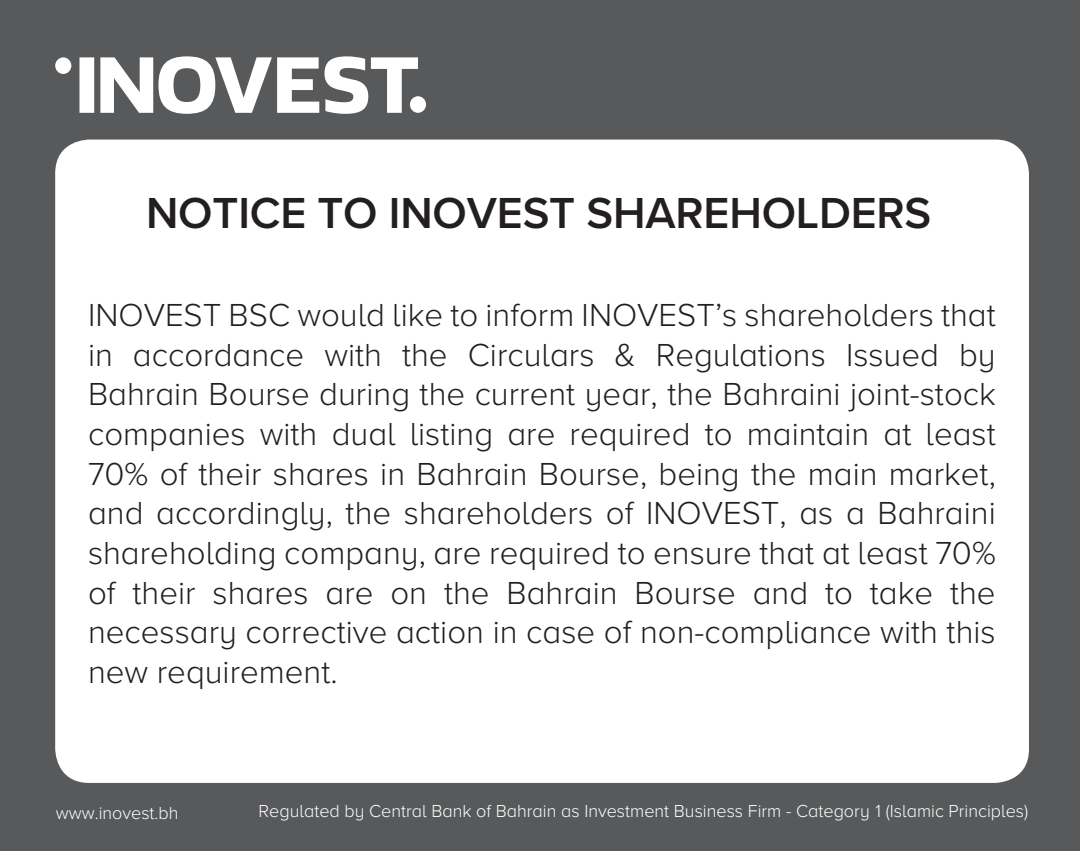
<style>
.page{position:relative;width:1080px;height:851px;background:#fff}
.page>*{position:absolute;margin:0;border:0;box-sizing:border-box;transform-origin:0 0}
.t1{font:600 45px "Proxima Nova A";letter-spacing:-.005em;color:#231f20}
.t2{font:300 33px/39.6px "Proxima Nova A";color:#231f20;text-align:justify}
.t3{font:300 18px "Proxima Nova A";color:#fff}
</style>
<div class="page">
<div style="left:0;top:0;width:1080px;height:850px;background:#58595b"></div>
<div style="left:55px;top:139px;width:974px;height:643px;background:#fff;border-radius:34px"></div>
<svg style="left:55px;top:56px;width:371px;height:58px"></svg>
<h1 class="t1" style="left:146px;top:179px;width:787px">NOTICE TO INOVEST SHAREHOLDERS</h1>
<p class="t2" style="left:88px;top:293px;width:909px">INOVEST BSC would like to inform INOVEST’s shareholders that in accordance with the Circulars &amp; Regulations Issued by Bahrain Bourse during the current year, the Bahraini joint-stock companies with dual listing are required to maintain at least 70% of their shares in Bahrain Bourse, being the main market, and accordingly, the shareholders of INOVEST, as a Bahraini shareholding company, are required to ensure that at least 70% of their shares are on the Bahrain Bourse and to take the necessary corrective action in case of non-compliance with this new requirement.</p>
<p class="t3" style="left:56px;top:799px;width:124px">www.inovest.bh</p>
<p class="t3" style="left:259px;top:797px;width:771px">Regulated by Central Bank of Bahrain as Investment Business Firm - Category 1 (Islamic Principles)</p>
</div>
